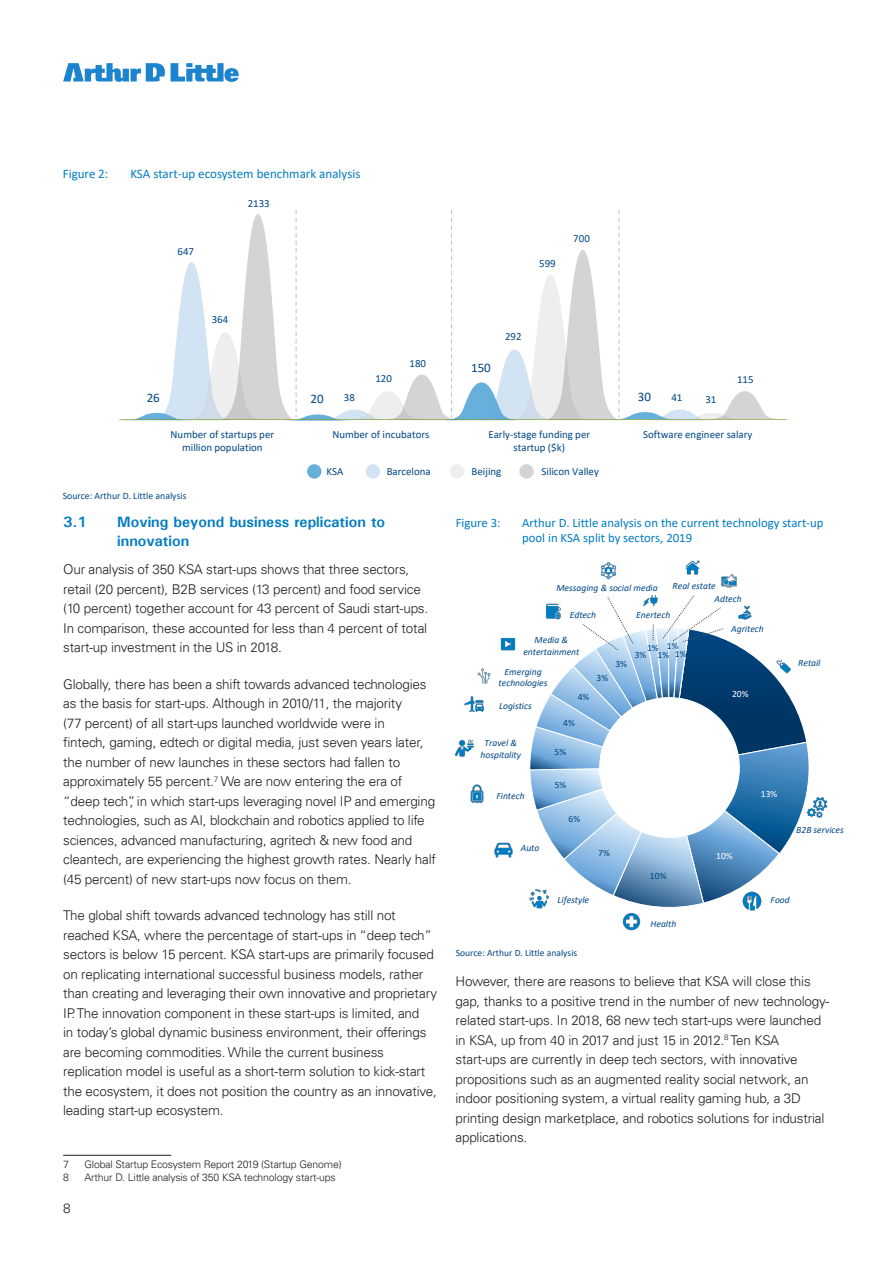
<style>
.page{position:relative;width:893px;height:1263px;background:#fff}
.page>*{position:absolute;margin:0;border:0;box-sizing:border-box;transform-origin:0 0}
.ADL_Bhead{font:700 15px/19.5px "Univers";color:#007cc2}
.ADL_Body_Copy{font:300 13.5px/19.5px "Univers LT";letter-spacing:-.015em;color:#231f20}
.ADL_Para_After_BHead{font:300 13.5px/19.5px "Univers LT";letter-spacing:-.015em;color:#231f20}
.t1{font:13.05px "Calibri";color:#007cc3}
.t2{font:13.05px "Calibri";color:#004785}
.t3{font:12.75px/15.3px "Calibri";color:#007cc3}
.t4{font:10.8px/13px "Calibri";color:#004785;text-align:center}
.ADL_Footnotes{font:300 10.5px "Univers LT";letter-spacing:-.015em;color:#231f20}
.t5{font:9.75px "Calibri";color:#004785}
.t6{font:italic 9.6px/11.6px "Calibri";color:#004785;text-align:center}
.t7{font:9.6px/8.1px "Calibri";color:#004785}
.t8{font:9.6px "Calibri";color:#fff}
</style>
<div class="page">
<svg style="left:63px;top:63px;width:176px;height:19px"></svg>
<hr style="left:63px;top:1155px;width:108px;height:1px;background:#231f20">
<div style="left:366px;top:464px;width:14px;height:15px;background:#d2e4f4;border-radius:50%"></div>
<div style="left:450px;top:464px;width:14px;height:15px;background:#eee;border-radius:50%"></div>
<div style="left:519px;top:464px;width:15px;height:15px;background:#757070;border-radius:50%;opacity:.3"></div>
<div style="left:307px;top:464px;width:14px;height:15px;background:#66b0db;border-radius:50%"></div>
<svg style="left:123px;top:210px;width:653px;height:211px"></svg>
<hr style="left:119px;top:419px;width:668px;height:1px;background:#7da023">
<img style="left:815px;top:797px;width:13px;height:21px">
<img style="left:622px;top:912px;width:19px;height:19px">
<img style="left:494px;top:842px;width:19px;height:16px">
<img style="left:470px;top:784px;width:15px;height:20px">
<img style="left:454px;top:739px;width:20px;height:18px">
<img style="left:464px;top:696px;width:20px;height:17px">
<img style="left:477px;top:668px;width:14px;height:16px">
<img style="left:500px;top:637px;width:16px;height:14px">
<img style="left:600px;top:562px;width:17px;height:18px">
<img style="left:685px;top:560px;width:15px;height:15px">
<img style="left:721px;top:573px;width:16px;height:15px">
<svg style="left:529px;top:594px;width:286px;height:317px"></svg>
<p class="t1" style="left:63px;top:165px;width:47px">Figure 2:</p>
<p class="t1" style="left:130px;top:165px;width:232px">KSA start-up ecosystem benchmark analysis</p>
<p class="t4" style="left:178px;top:245px;width:18px">647</p>
<p class="t4" style="left:248px;top:197px;width:24px">2133</p>
<p class="t4" style="left:212px;top:313px;width:18px">364</p>
<p class="t2" style="left:147px;top:388px;width:15px">26</p>
<p class="t2" style="left:310px;top:389px;width:15px">20</p>
<p class="t4" style="left:344px;top:391px;width:13px">38</p>
<p class="t4" style="left:375px;top:371px;width:18px">120</p>
<p class="t4" style="left:410px;top:357px;width:18px">180</p>
<p class="t4" style="left:539px;top:256px;width:18px">599</p>
<p class="t4" style="left:573px;top:232px;width:18px">700</p>
<p class="t2" style="left:471px;top:358px;width:21px">150</p>
<p class="t4" style="left:505px;top:330px;width:18px">292</p>
<p class="t2" style="left:638px;top:387px;width:15px">30</p>
<p class="t4" style="left:671px;top:390px;width:13px">41</p>
<p class="t4" style="left:705px;top:393px;width:13px">31</p>
<p class="t4" style="left:737px;top:372px;width:18px">115</p>
<p class="t4" style="left:171px;top:428px;width:105px">Number of startups per million population</p>
<p class="t4" style="left:332px;top:428px;width:99px">Number of incubators</p>
<p class="t4" style="left:488px;top:428px;width:103px">Early-stage funding per startup ($k)</p>
<p class="t4" style="left:643px;top:428px;width:111px">Software engineer salary</p>
<p class="t5" style="left:63px;top:489px;width:125px">Source: Arthur D. Little analysis</p>
<p class="t4" style="left:327px;top:465px;width:18px">KSA</p>
<p class="t4" style="left:387px;top:465px;width:46px">Barcelona</p>
<p class="t4" style="left:472px;top:465px;width:31px">Beijing</p>
<p class="t4" style="left:541px;top:465px;width:59px">Silicon Valley</p>
<p class="ADL_Bhead" style="left:63px;top:512px;width:25px">3.1</p>
<p class="ADL_Bhead" style="left:117px;top:512px;width:270px">Moving beyond business replication to innovation</p>
<p class="ADL_Para_After_BHead" style="left:63px;top:560px;width:367px">Our analysis of 350 KSA start-ups shows that three sectors, retail (20 percent), B2B services (13 percent) and food service (10 percent) together account for 43 percent of Saudi start-ups.<br>In comparison, these accounted for less than 4 percent of total start-up investment in the US in 2018.</p>
<p class="ADL_Body_Copy" style="left:63px;top:674px;width:374px">Globally, there has been a shift towards advanced technologies as the basis for start-ups. Although in 2010/11, the majority<br>(77 percent) of all start-ups launched worldwide were in<br>fintech, gaming, edtech or digital media, just seven years later, the number of new launches in these sectors had fallen to approximately 55 percent.<sup>7</sup> We are now entering the era of “deep tech”, in which start-ups leveraging novel IP and emerging technologies, such as AI, blockchain and robotics applied to life sciences, advanced manufacturing, agritech &amp; new food and cleantech, are experiencing the highest growth rates. Nearly half (45 percent) of new start-ups now focus on them.</p>
<p class="ADL_Body_Copy" style="left:63px;top:906px;width:376px">The global shift towards advanced technology has still not reached KSA, where the percentage of start-ups in “deep tech” sectors is below 15 percent. KSA start-ups are primarily focused on replicating international successful business models, rather than creating and leveraging their own innovative and proprietary IP. The innovation component in these start-ups is limited, and<br>in today’s global dynamic business environment, their offerings are becoming commodities. While the current business replication model is useful as a short-term solution to kick-start the ecosystem, it does not position the country as an innovative, leading start-up ecosystem.</p>
<p class="ADL_Footnotes" style="left:63px;top:1158px;width:7px">7</p>
<p class="ADL_Footnotes" style="left:84px;top:1158px;width:259px">Global Startup Ecosystem Report 2019 (Startup Genome)</p>
<p class="ADL_Footnotes" style="left:63px;top:1171px;width:7px">8</p>
<p class="ADL_Footnotes" style="left:84px;top:1171px;width:253px">Arthur D. Little analysis of 350 KSA technology start-ups</p>
<p class="ADL_Body_Copy" style="left:63px;top:1198px;width:9px">8</p>
<p class="t3" style="left:456px;top:514px;width:46px">Figure 3:</p>
<p class="t3" style="left:522px;top:514px;width:303px">Arthur D. Little analysis on the current technology start-up pool in KSA split by sectors, 2019</p>
<p class="t6" style="left:673px;top:579px;width:45px">Real estate</p>
<p class="t6" style="left:556px;top:582px;width:103px">Messaging &amp; social media</p>
<p class="t6" style="left:570px;top:609px;width:28px">Edtech</p>
<p class="t6" style="left:715px;top:592px;width:29px">Adtech</p>
<p class="t6" style="left:636px;top:609px;width:36px">Enertech</p>
<p class="t6" style="left:523px;top:634px;width:58px">Media &amp; entertainment</p>
<p class="t6" style="left:499px;top:665px;width:50px">Emerging technologies</p>
<p class="t7" style="left:615px;top:659px;width:13px">3%</p>
<p class="t7" style="left:596px;top:674px;width:13px">3%</p>
<p class="t6" style="left:499px;top:699px;width:34px">Logistics</p>
<p class="t6" style="left:481px;top:737px;width:42px">Travel &amp; hospitality</p>
<p class="t7" style="left:578px;top:692px;width:13px">4%</p>
<p class="t7" style="left:563px;top:719px;width:13px">4%</p>
<p class="t7" style="left:555px;top:747px;width:13px">5%</p>
<p class="t7" style="left:658px;top:650px;width:13px">1%</p>
<p class="t7" style="left:675px;top:641px;width:13px;text-indent:-8px">1%<br>1%</p>
<p class="t7" style="left:647px;top:643px;width:13px">1%</p>
<p class="t7" style="left:635px;top:650px;width:13px">3%</p>
<p class="t6" style="left:496px;top:789px;width:30px">Fintech</p>
<p class="t6" style="left:521px;top:841px;width:20px">Auto</p>
<p class="t7" style="left:555px;top:780px;width:13px">5%</p>
<p class="t7" style="left:569px;top:815px;width:13px">6%</p>
<p class="t7" style="left:598px;top:849px;width:13px">7%</p>
<p class="t6" style="left:558px;top:893px;width:33px">Lifestyle</p>
<p class="t7" style="left:650px;top:871px;width:18px">10%</p>
<p class="t6" style="left:650px;top:918px;width:27px">Health</p>
<p class="t7" style="left:456px;top:948px;width:123px">Source: Arthur D. Little analysis</p>
<p class="t6" style="left:731px;top:622px;width:34px">Agritech</p>
<p class="t8" style="left:732px;top:687px;width:18px">20%</p>
<p class="t6" style="left:798px;top:657px;width:24px">Retail</p>
<p class="t8" style="left:716px;top:849px;width:18px">10%</p>
<p class="t8" style="left:761px;top:787px;width:18px">13%</p>
<p class="t6" style="left:796px;top:823px;width:49px">B2B services</p>
<p class="t6" style="left:771px;top:894px;width:21px">Food</p>
<p class="ADL_Body_Copy" style="left:455px;top:971px;width:375px">However, there are reasons to believe that KSA will close this gap, thanks to a positive trend in the number of new technology&shy;related start-ups. In 2018, 68 new tech start-ups were launched in KSA, up from 40 in 2017 and just 15 in 2012.<sup>8</sup> Ten KSA start-ups are currently in deep tech sectors, with innovative propositions such as an augmented reality social network, an indoor positioning system, a virtual reality gaming hub, a 3D printing design marketplace, and robotics solutions for industrial applications.</p>
</div>
